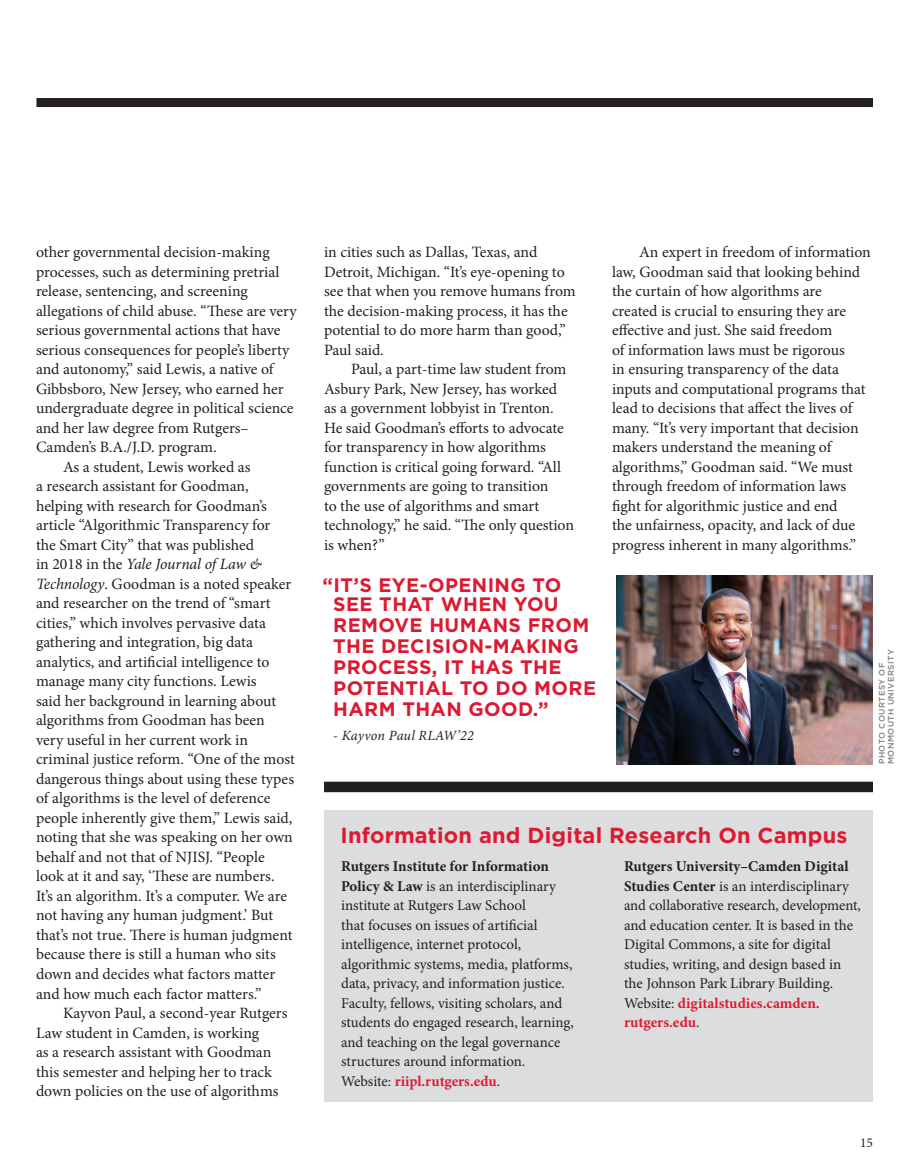
<style>
.page{position:relative;width:918px;height:1175px;background:#fff}
.page>*{position:absolute;margin:0;border:0;box-sizing:border-box;transform-origin:0 0}
.text_indent{font:700 21.75px "Gotham";letter-spacing:.01em;color:#dc1a32}
.t1{font:700 19.5px/21px "Gotham";letter-spacing:.02em;color:#dc1a32}
.text_indent-2{font:15.75px/19.5px "Minion Pro";color:#231f20}
.text_indent-3{font:15px/19.5px "Minion Pro";letter-spacing:-.005em;color:#231f20}
.t2{font:italic 14.1px "Minion Pro";letter-spacing:.015em;color:#231f20}
.text_no_indent{font:13.5px "Minion Pro";color:#231f20}
.t3{font:500 8.25px/9px "Gotham";letter-spacing:.05em;color:#636366}
.s1{font-style:italic}
.s2{font-weight:700}
.s3{font-weight:700;color:#dc1a32}
</style>
<div class="page">
<div style="left:36px;top:98px;width:837px;height:9px;background:#231f20"></div>
<div style="left:324px;top:810px;width:549px;height:292px;background:#dcdddf"></div>
<img style="left:617px;top:576px;width:256px;height:188px">
<div style="left:324px;top:781px;width:549px;height:11px;background:#231f20"></div>
<p class="text_indent-2" style="left:36px;top:242px;width:262px">other governmental decision-making processes, such as determining pretrial release, sentencing, and screening allegations of child abuse. “These are very serious governmental actions that have serious consequences for people’s liberty and autonomy,” said Lewis, a native of Gibbsboro, New Jersey, who earned her undergraduate degree in political science and her law degree from Rutgers– Camden’s B.A./J.D. program.</p>
<p class="text_indent-2" style="left:36px;top:457px;width:260px;text-indent:27px">As a student, Lewis worked as<br>a research assistant for Goodman, helping with research for Goodman’s article “Algorithmic Transparency for<br>the Smart City” that was published<br>in 2018 in the <span class="s1">Yale Journal of Law &amp; Technology</span>. Goodman is a noted speaker and researcher on the trend of “smart cities,” which involves pervasive data gathering and integration, big data analytics, and artificial intelligence to manage many city functions. Lewis<br>said her background in learning about algorithms from Goodman has been very useful in her current work in criminal justice reform. “One of the most dangerous things about using these types of algorithms is the level of deference people inherently give them,” Lewis said, noting that she was speaking on her own behalf and not that of NJISJ. “People look at it and say, ‘These are numbers.<br>It’s an algorithm. It’s a computer. We are not having any human judgment.’ But that’s not true. There is human judgment because there is still a human who sits down and decides what factors matter and how much each factor matters.”</p>
<p class="text_indent-2" style="left:36px;top:1003px;width:253px;text-indent:27px">Kayvon Paul, a second-year Rutgers Law student in Camden, is working<br>as a research assistant with Goodman this semester and helping her to track down policies on the use of algorithms</p>
<p class="text_indent-2" style="left:324px;top:242px;width:253px">in cities such as Dallas, Texas, and Detroit, Michigan. “It’s eye-opening to see that when you remove humans from the decision-making process, it has the potential to do more harm than good,” Paul said.</p>
<p class="text_indent-2" style="left:324px;top:359px;width:252px;text-indent:27px">Paul, a part-time law student from Asbury Park, New Jersey, has worked<br>as a government lobbyist in Trenton.<br>He said Goodman’s efforts to advocate for transparency in how algorithms function is critical going forward. “All governments are going to transition<br>to the use of algorithms and smart technology,” he said. “The only question is when?”</p>
<p class="t1" style="left:322px;top:573px;width:240px">“IT’S EYE-OPENING TO</p>
<p class="t1" style="left:333px;top:593px;width:264px">SEE THAT WHEN YOU<br>REMOVE HUMANS FROM<br>THE DECISION-MAKING<br>PROCESS, IT HAS THE<br>POTENTIAL TO DO MORE<br>HARM THAN GOOD.”</p>
<p class="t2" style="left:333px;top:725px;width:142px">- Kayvon Paul RLAW’22</p>
<p class="text_indent-2" style="left:612px;top:242px;width:260px;text-indent:27px">An expert in freedom of information law, Goodman said that looking behind the curtain of how algorithms are created is crucial to ensuring they are effective and just. She said freedom<br>of information laws must be rigorous<br>in ensuring transparency of the data inputs and computational programs that lead to decisions that affect the lives of many. “It’s very important that decision makers understand the meaning of algorithms,” Goodman said. “We must through freedom of information laws fight for algorithmic justice and end<br>the unfairness, opacity, and lack of due progress inherent in many algorithms.”</p>
<p class="t3" style="left:877px;top:764px;width:116px;rotate:-90deg">PHOTO COURTESY OF<br>MONMOUTH UNIVERSITY</p>
<p class="text_indent" style="left:340px;top:822px;width:508px">Information and Digital Research On Campus</p>
<p class="text_indent-3" style="left:624px;top:856px;width:238px"><span class="s2">Rutgers University–Camden Digital Studies Center</span> is an interdisciplinary and collaborative research, development, and education center. It is based in the Digital Commons, a site for digital studies, writing, and design based in the Johnson Park Library Building.<br>Website: <span class="s3">digitalstudies.camden. rutgers.edu</span>.</p>
<p class="text_indent-3" style="left:341px;top:856px;width:234px"><span class="s2">Rutgers Institute for Information Policy &amp; Law</span> is an interdisciplinary institute at Rutgers Law School<br>that focuses on issues of artificial intelligence, internet protocol, algorithmic systems, media, platforms, data, privacy, and information justice.<br>Faculty, fellows, visiting scholars, and students do engaged research, learning, and teaching on the legal governance structures around information.<br>Website: <span class="s3">riipl.rutgers.edu</span>.</p>
<p class="text_no_indent" style="left:860px;top:1133px;width:14px">15</p>
</div>
